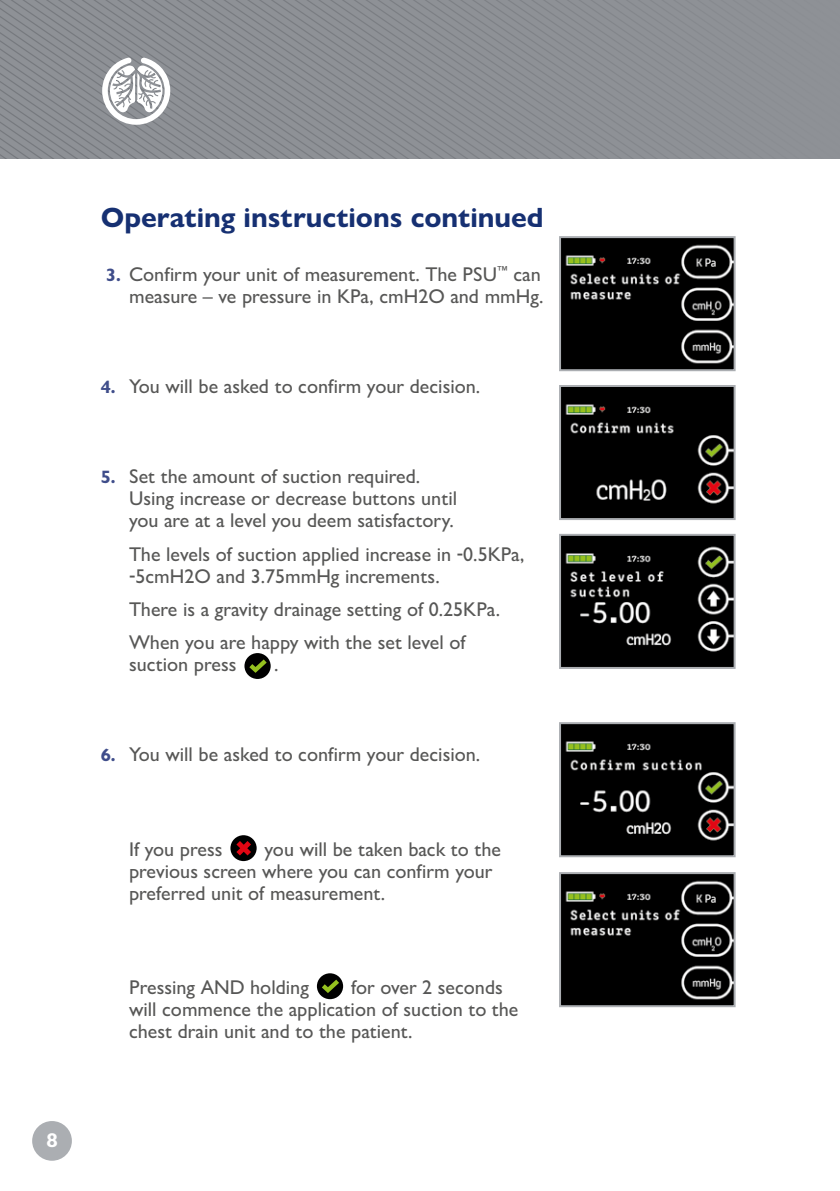
<style>
.page{position:relative;width:840px;height:1191px;background:#fff}
.page>*{position:absolute;margin:0;border:0;box-sizing:border-box;transform-origin:0 0}
.t1{font:700 28px "Gill Sans Nova";color:#163072}
.t2{font:500 20px/22px "Gill Sans Nova";color:#575756}
.t3{font:700 20px "Gill Sans Nova";color:#fff}
.s1{font-weight:700;font-size:18px;color:#3f4d8a}
</style>
<div class="page">
<svg style="left:0;top:0;width:839px;height:159px;background:#8a8d92"></svg>
<svg style="left:102px;top:57px;width:68px;height:68px"></svg>
<div style="left:32px;top:1121px;width:40px;height:39px;background:#abaeb2;border-radius:50%"></div>
<svg style="left:243px;top:652px;width:29px;height:28px"></svg>
<div style="left:242px;top:650px;width:31px;height:31px;border:2px solid #fff;border-radius:50%"></div>
<svg style="left:249px;top:659px;width:17px;height:14px"></svg>
<svg style="left:229px;top:834px;width:29px;height:28px"></svg>
<div style="left:228px;top:832px;width:31px;height:31px;border:2px solid #fff;border-radius:50%"></div>
<svg style="left:236px;top:841px;width:15px;height:14px"></svg>
<svg style="left:315px;top:972px;width:29px;height:28px"></svg>
<div style="left:314px;top:971px;width:31px;height:30px;border:2px solid #fff;border-radius:50%"></div>
<svg style="left:321px;top:979px;width:18px;height:14px"></svg>
<img style="left:561px;top:239px;width:171px;height:129px">
<div style="left:558px;top:236px;width:177px;height:135px;border:2px solid #abaeb2"></div>
<img style="left:561px;top:388px;width:171px;height:129px">
<div style="left:558px;top:385px;width:177px;height:135px;border:2px solid #abaeb2"></div>
<img style="left:561px;top:537px;width:171px;height:129px">
<div style="left:558px;top:534px;width:177px;height:135px;border:2px solid #abaeb2"></div>
<img style="left:561px;top:725px;width:171px;height:129px">
<div style="left:558px;top:722px;width:177px;height:135px;border:2px solid #abaeb2"></div>
<img style="left:561px;top:875px;width:171px;height:129px">
<div style="left:558px;top:872px;width:177px;height:135px;border:2px solid #abaeb2"></div>
<p class="t3" style="left:46px;top:1127px;width:13px">8</p>
<h1 class="t1" style="left:101px;top:200px;width:444px">Operating instructions continued</h1>
<p class="t2" style="left:106px;top:263px;width:439px;text-align:right"><span class="s1">3.</span> Confirm your unit of measurement. The PSU<sup>™</sup> can measure – ve pressure in KPa, cmH2O and mmHg.</p>
<p class="t2" style="left:101px;top:375px;width:381px"><span class="s1">4.</span> You will be asked to confirm your decision.</p>
<p class="t2" style="left:129px;top:465px;width:329px;text-indent:-28px"><span class="s1">5.</span> Set the amount of suction required.<br>Using increase or decrease buttons until you are at a level you deem satisfactory.</p>
<p class="t2" style="left:129px;top:542px;width:396px">The levels of suction applied increase in -0.5KPa, -5cmH2O and 3.75mmHg increments.</p>
<p class="t2" style="left:129px;top:592px;width:372px;line-height:33.4px">There is a gravity drainage setting of 0.25KPa.<br>When you are happy with the set level of</p>
<p class="t2" style="left:129px;top:653px;width:109px">suction press</p>
<p class="t2" style="left:274px;top:653px;width:6px">.</p>
<p class="t2" style="left:101px;top:743px;width:381px"><span class="s1">6.</span> You will be asked to confirm your decision.</p>
<p class="t2" style="left:129px;top:837px;width:95px">If you press</p>
<p class="t2" style="left:129px;top:837px;width:373px;text-indent:135px">you will be taken back to the previous screen where you can confirm your preferred unit of measurement.</p>
<p class="t2" style="left:129px;top:975px;width:391px;text-indent:222px">for over 2 seconds will commence the application of suction to the chest drain unit and to the patient.</p>
<p class="t2" style="left:129px;top:975px;width:181px">Pressing AND holding</p>
</div>
